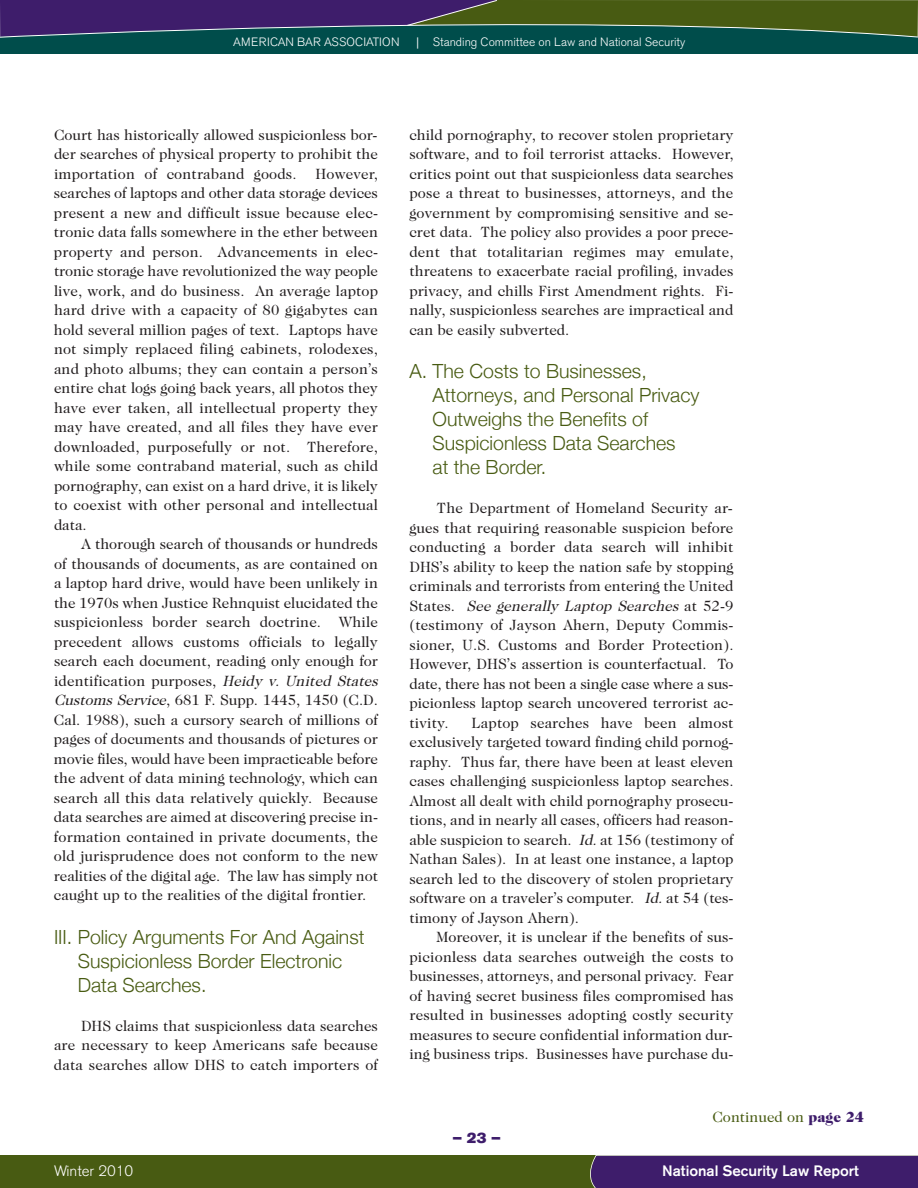
<style>
.page{position:relative;width:918px;height:1188px;background:#fff}
.page>*{position:absolute;margin:0;border:0;box-sizing:border-box;transform-origin:0 0}
.t1{font:300 19.5px/24px "Helvetica Neue";color:#485b12}
.t2{font:15px/19.5px "Caslon Two Twenty Four";color:#231f20;text-align:justify}
.t3{font:500 15px "Akzidenz Grotesk BE";color:#fff}
.t4{font:15px "Caslon Two Twenty Four";color:#485b12}
.t5{font:300 15px "Akzidenz Grotesk BE";color:#fff}
.t6{font:15px "Akzidenz Grotesk BE Super";color:#3e1d6b}
.t7{font:300 12px "Akzidenz Grotesk BE";color:#fff}
.s1{font-family:"Bookman Old Style";font-weight:400}
.s2{font-style:italic}
.s3{font-weight:900;color:#3e1d6b}
</style>
<div class="page">
<div style="left:0;top:1156px;width:918px;height:32px;background:#485b12"></div>
<div style="left:583px;top:1155px;width:335px;height:33px;background:#3e1d6b"></div>
<svg style="left:0;top:0;width:918px;height:54px;background:#284749"></svg>
<p class="t7" style="left:233px;top:36px;width:454px">AMERICAN BAR ASSOCIATION <span class="s1">|</span> Standing Committee on Law and National Security</p>
<p class="t2" style="left:54px;top:126px;width:326px">Court has historically allowed suspicionless bor&shy;der searches of physical property to prohibit the importation of contraband goods.</p>
<p class="t2" style="left:54px;top:165px;width:326px;text-indent:262px">However, searches of laptops and other data storage devices present a new and difficult issue because elec&shy;tronic data falls somewhere in the ether between property and person. Advancements in elec&shy;tronic storage have revolutionized the way people live, work, and do business. An average laptop hard drive with a capacity of 80 gigabytes can hold several million pages of text. Laptops have not simply replaced filing cabinets, rolodexes, and photo albums; they can contain a person’s entire chat logs going back years, all photos they have ever taken, all intellectual property they may have created, and all files they have ever downloaded, purposefully or not. Therefore, while some contraband material, such as child pornography, can exist on a hard drive, it is likely to coexist with other personal and intellectual data.</p>
<p class="t2" style="left:54px;top:535px;width:328px;text-align:left;text-indent:27px">A thorough search of thousands or hundreds of thousands of documents, as are contained on a laptop hard drive, would have been unlikely in the 1970s when Justice Rehnquist elucidated the suspicionless border search doctrine. While precedent allows customs officials to legally search each document, reading only enough for identification purposes, <span class="s2">Heidy v. United States Customs Service</span>, 681 F. Supp. 1445, 1450 (C.D.<br>Cal. 1988), such a cursory search of millions of pages of documents and thousands of pictures or movie files, would have been impracticable before the advent of data mining technology, which can search all this data relatively quickly. Because data searches are aimed at discovering precise in&shy;formation contained in private documents, the old jurisprudence does not conform to the new realities of the digital age. The law has simply not caught up to the realities of the digital frontier.</p>
<h1 class="t1" style="left:78px;top:924px;width:288px;text-indent:-24px">III. Policy Arguments For And Against<br>Suspicionless Border Electronic<br>Data Searches.</h1>
<p class="t2" style="left:54px;top:1017px;width:326px;text-indent:27px">DHS claims that suspicionless data searches are necessary to keep Americans safe because data searches allow DHS to catch importers of</p>
<p class="t2" style="left:409px;top:126px;width:326px">child pornography, to recover stolen proprietary software, and to foil terrorist attacks. However, critics point out that suspicionless data searches pose a threat to businesses, attorneys, and the government by compromising sensitive and se&shy;cret data. The policy also provides a poor prece&shy;dent that totalitarian regimes may emulate, threatens to exacerbate racial profiling, invades privacy, and chills First Amendment rights. Fi&shy;nally, suspicionless searches are impractical and can be easily subverted.</p>
<h1 class="t1" style="left:433px;top:359px;width:268px;text-indent:-23px">A. The Costs to Businesses,<br>Attorneys, and Personal Privacy<br>Outweighs the Benefits of<br>Suspicionless Data Searches<br>at the Border.</h1>
<p class="t2" style="left:409px;top:499px;width:326px;text-indent:27px">The Department of Homeland Security ar&shy;gues that requiring reasonable suspicion before conducting a border data search will inhibit DHS’s ability to keep the nation safe by stopping criminals and terrorists from entering the United S t a t e s . <span class="s2">See generally Laptop Searches</span> a t 5 2 - 9 (testimony of Jayson Ahern, Deputy Commis&shy;sioner, U.S. Customs and Border Protection).<br>However, DHS’s assertion is counterfactual. To date, there has not been a single case where a sus&shy;picionless laptop search uncovered terrorist ac&shy;tivity.</p>
<p class="t2" style="left:409px;top:714px;width:326px;text-indent:62px">Laptop searches have been almost exclusively targeted toward finding child pornog&shy;raphy. Thus far, there have been at least eleven cases challenging suspicionless laptop searches.<br>Almost all dealt with child pornography prosecu&shy;tions, and in nearly all cases, officers had reason&shy;able suspicion to search. <span class="s2">Id.</span>at 156 (testimony of Nathan Sales). In at least one instance, a laptop search led to the discovery of stolen proprietary software on a traveler’s computer. <span class="s2">Id.</span>at 54 (tes&shy;timony of Jayson Ahern).</p>
<p class="t2" style="left:410px;top:928px;width:326px;text-indent:27px">Moreover, it is unclear if the benefits of sus&shy;picionless data searches outweigh the costs to businesses, attorneys, and personal privacy. Fear of having secret business files compromised has resulted in businesses adopting costly security measures to secure confidential information dur&shy;ing business trips. Businesses have purchase du-</p>
<p class="t6" style="left:452px;top:1132px;width:50px">–23–</p>
<p class="t4" style="left:712px;top:1111px;width:153px">Continued on <span class="s3">page 24</span></p>
<p class="t5" style="left:54px;top:1164px;width:81px">Winter 2010</p>
<p class="t3" style="left:662px;top:1165px;width:198px">National Security Law Report</p>
</div>
